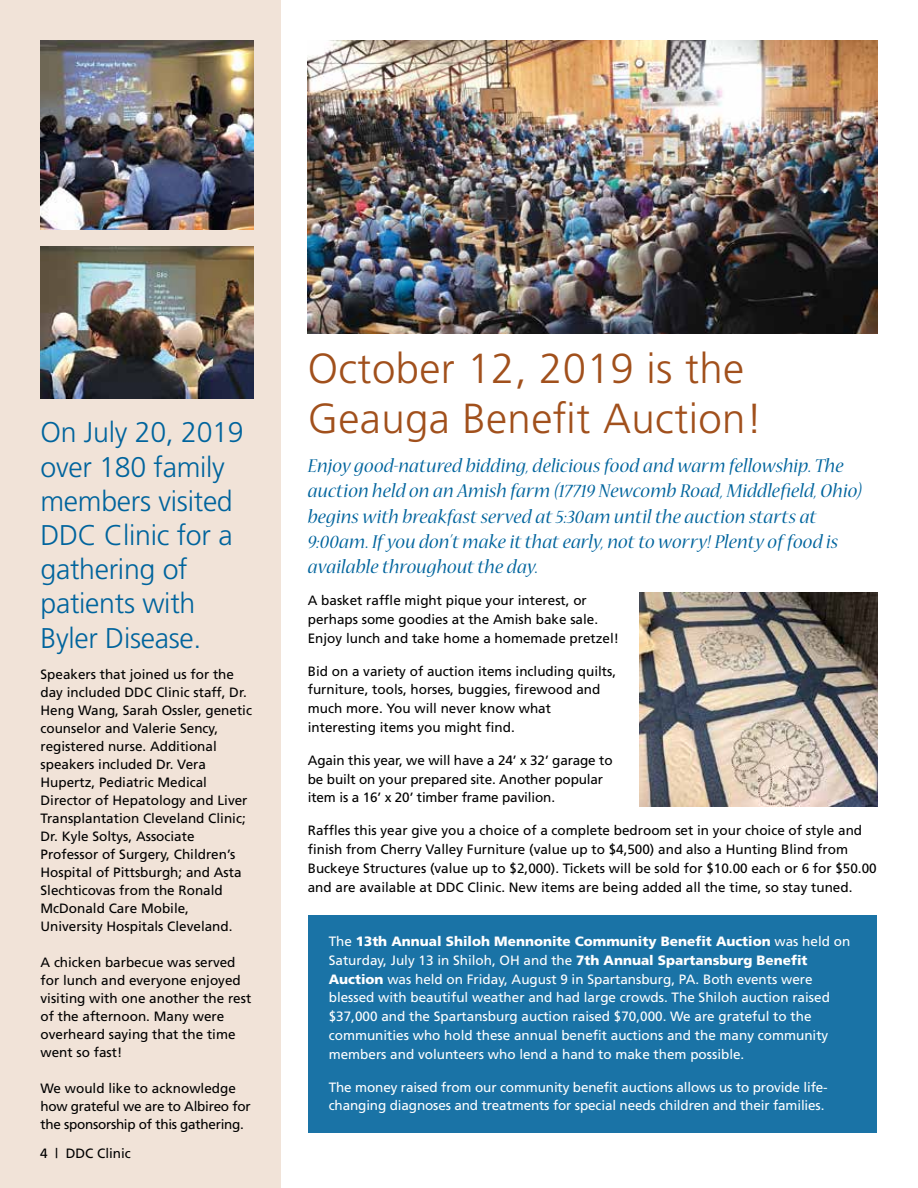
<style>
.page{position:relative;width:918px;height:1188px;background:#fff}
.page>*{position:absolute;margin:0;border:0;box-sizing:border-box;transform-origin:0 0}
.t1{font:300 42px/50.4px "Frutiger";letter-spacing:.01em;color:#a1501c}
.t2{font:300 28.5px/34.2px "Frutiger";letter-spacing:-.01em;color:#00649d}
.t3{font:italic 21px/25.2px "Nueva Std";letter-spacing:.005em;color:#00649d}
.t4{font:13.5px/18px "Frutiger";color:#000}
.t5{font:13.5px/18.9px "Frutiger";color:#fff}
.t6{font:13.5px/18px "Frutiger";letter-spacing:-.02em;color:#000}
.s1{font-weight:900}
</style>
<div class="page">
<div style="left:0;top:0;width:281px;height:1188px;background:#f1e3d8"></div>
<img style="left:639px;top:593px;width:239px;height:214px">
<img style="left:308px;top:40px;width:570px;height:294px">
<div style="left:309px;top:915px;width:568px;height:217px;background:#1a73a6"></div>
<img style="left:40px;top:246px;width:214px;height:152px">
<img style="left:40px;top:40px;width:214px;height:189px">
<h2 class="t2" style="left:40px;top:415px;width:205px">On July 20, 2019 over 180 family members visited<br>DDC Clinic for a gathering of patients with<br>Byler Disease.</h2>
<p class="t4" style="left:40px;top:665px;width:213px">Speakers that joined us for the day included DDC Clinic staff, Dr.<br>Heng Wang, Sarah Ossler, genetic counselor and Valerie Sency, registered nurse. Additional speakers included Dr. Vera<br>Hupertz, Pediatric Medical<br>Director of Hepatology and Liver<br>Transplantation Cleveland Clinic;<br>Dr. Kyle Soltys, Associate<br>Professor of Surgery, Children’s<br>Hospital of Pittsburgh; and Asta<br>Slechticovas from the Ronald<br>McDonald Care Mobile,<br>University Hospitals Cleveland.</p>
<p class="t4" style="left:40px;top:953px;width:212px">A chicken barbecue was served for lunch and everyone enjoyed visiting with one another the rest of the afternoon. Many were overheard saying that the time went so fast!</p>
<p class="t6" style="left:40px;top:1079px;width:212px">We would like to acknowledge how grateful we are to Albireo for the sponsorship of this gathering.</p>
<p class="t4" style="left:40px;top:1144px;width:92px">4 | DDC Clinic</p>
<h1 class="t1" style="left:308px;top:343px;width:456px">October 12, 2019 is the<br>Geauga Benefit Auction!</h1>
<p class="t3" style="left:308px;top:454px;width:556px">Enjoy good-natured bidding, delicious food and warm fellowship. The auction held on an Amish farm (17719 Newcomb Road, Middlefield, Ohio) begins with breakfast served at 5:30am until the auction starts at 9:00am. If you don’t make it that early, not to worry! Plenty of food is available throughout the day.</p>
<p class="t4" style="left:308px;top:591px;width:313px;line-height:18.9px">A basket raffle might pique your interest, or perhaps some goodies at the Amish bake sale.<br>Enjoy lunch and take home a homemade pretzel!</p>
<p class="t4" style="left:308px;top:661px;width:310px;line-height:18.9px">Bid on a variety of auction items including quilts, furniture, tools, horses, buggies, firewood and much more. You will never know what interesting items you might find.</p>
<p class="t4" style="left:308px;top:750px;width:306px;line-height:18.9px">Again this year, we will have a 24’ x 32’ garage to be built on your prepared site. Another popular item is a 16’ x 20’ timber frame pavilion.</p>
<p class="t4" style="left:308px;top:821px;width:570px;line-height:18.9px">Raffles this year give you a choice of a complete bedroom set in your choice of style and finish from Cherry Valley Furniture (value up to $4,500) and also a Hunting Blind from Buckeye Structures (value up to $2,000). Tickets will be sold for $10.00 each or 6 for $50.00 and are available at DDC Clinic. New items are being added all the time, so stay tuned.</p>
<p class="t5" style="left:329px;top:931px;width:523px">The <span class="s1">13th Annual Shiloh Mennonite Community Benefit Auction</span> was held on Saturday, July 13 in Shiloh, OH and the <span class="s1">7th Annual Spartansburg Benefit Auction</span> was held on Friday, August 9 in Spartansburg, PA. Both events were blessed with beautiful weather and had large crowds. The Shiloh auction raised $37,000 and the Spartansburg auction raised $70,000. We are grateful to the communities who hold these annual benefit auctions and the many community members and volunteers who lend a hand to make them possible.</p>
<p class="t5" style="left:329px;top:1077px;width:500px">The money raised from our community benefit auctions allows us to provide life&shy;changing diagnoses and treatments for special needs children and their families.</p>
</div>
